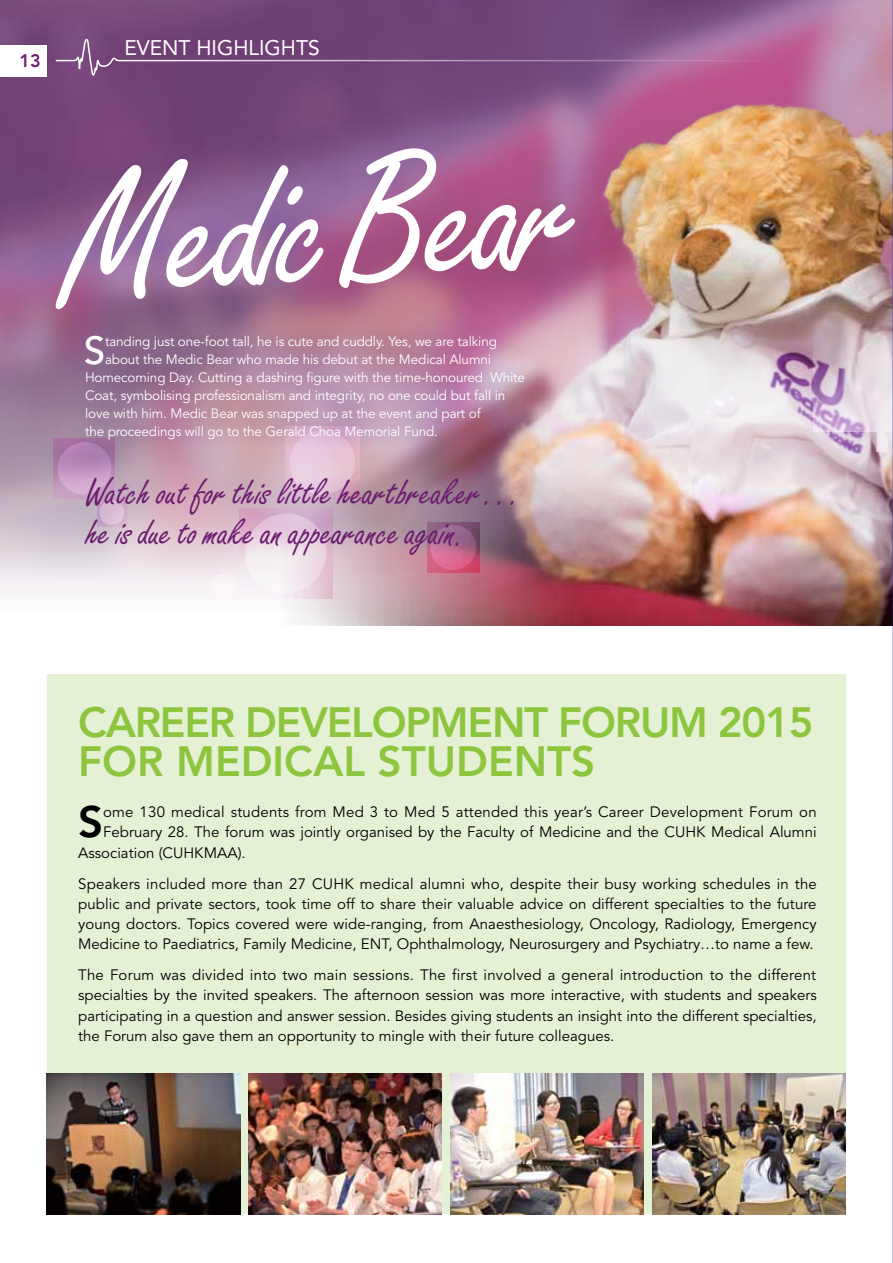
<style>
.page{position:relative;width:893px;height:1263px;background:#fff}
.page>*{position:absolute;margin:0;border:0;box-sizing:border-box;transform-origin:0 0}
.t1{font:186.6px "Freestyle Script";color:#fff}
.t2{font:800 43.65px "Avenir";color:#000}
.t3{font:800 42px/39px "Avenir";letter-spacing:-.03em;color:#8dc63e}
.t4{font:39px/39.8px "Freestyle Script";color:#6e1d6f}
.t5{font:500 38.85px "Avenir";color:#fff}
.t6{font:21px "Avenir";color:#fff}
.t7{font:800 18px "Avenir";color:#6e1d6f}
.t8{font:15px/20.2px "Avenir";color:#000;text-align:justify}
.t9{font:13.5px "Avenir";letter-spacing:-.01em;color:#fff}
</style>
<div class="page">
<img style="left:0;top:0;width:54px;height:589px">
<img style="left:47px;top:1073px;width:7px;height:141px">
<div style="left:0;top:45px;width:47px;height:32px;background:#fff"></div>
<img style="left:54px;top:0;width:839px;height:1263px">
<p class="t7" style="left:20px;top:50px;width:23px">13</p>
<h3 class="t6" style="left:124px;top:35px;width:197px">EVENT HIGHLIGHTS</h3>
<h1 class="t1" style="left:55px;top:129px;width:515px;rotate:-3deg">Medic Bear</h1>
<h3 class="t5" style="left:84px;top:328px;width:23px">S</h3>
<p class="t9" style="left:105px;top:333px;width:393px">tanding just one-foot tall, he is cute and cuddly. Yes, we are talking</p>
<p class="t9" style="left:105px;top:351px;width:387px">about the Medic Bear who made his debut at the Medical Alumni</p>
<p class="t9" style="left:85px;top:369px;width:442px">Homecoming Day. Cutting a dashing figure with the time-honoured White</p>
<p class="t9" style="left:85px;top:387px;width:422px">Coat, symbolising professionalism and integrity, no one could but fall in</p>
<p class="t9" style="left:85px;top:405px;width:397px">love with him. Medic Bear was snapped up at the event and part of</p>
<p class="t9" style="left:85px;top:423px;width:354px">the proceedings will go to the Gerald Choa Memorial Fund.</p>
<h3 class="t4" style="left:85px;top:473px;width:435px">Watch out for this little heartbreaker… he is due to make an appearance again.</h3>
<h3 class="t3" style="left:78px;top:703px;width:737px">CAREER DEVELOPMENT FORUM 2015<br>FOR MEDICAL STUDENTS</h3>
<h2 class="t2" style="left:78px;top:796px;width:27px">S</h2>
<p class="t8" style="left:103px;top:802px;width:715px">ome 130 medical students from Med 3 to Med 5 attended this year’s Career Development Forum on</p>
<p class="t8" style="left:103px;top:822px;width:715px">February 28. The forum was jointly organised by the Faculty of Medicine and the CUHK Medical Alumni</p>
<p class="t8" style="left:78px;top:843px;width:169px">Association (CUHKMAA).</p>
<p class="t8" style="left:78px;top:874px;width:740px">Speakers included more than 27 CUHK medical alumni who, despite their busy working schedules in the public and private sectors, took time off to share their valuable advice on different specialties to the future young doctors. Topics covered were wide-ranging, from Anaesthesiology, Oncology, Radiology, Emergency Medicine to Paediatrics, Family Medicine, ENT, Ophthalmology, Neurosurgery and Psychiatry…to name a few.</p>
<p class="t8" style="left:78px;top:965px;width:740px">The Forum was divided into two main sessions. The first involved a general introduction to the different specialties by the invited speakers. The afternoon session was more interactive, with students and speakers participating in a question and answer session. Besides giving students an insight into the different specialties, the Forum also gave them an opportunity to mingle with their future colleagues.</p>
</div>
